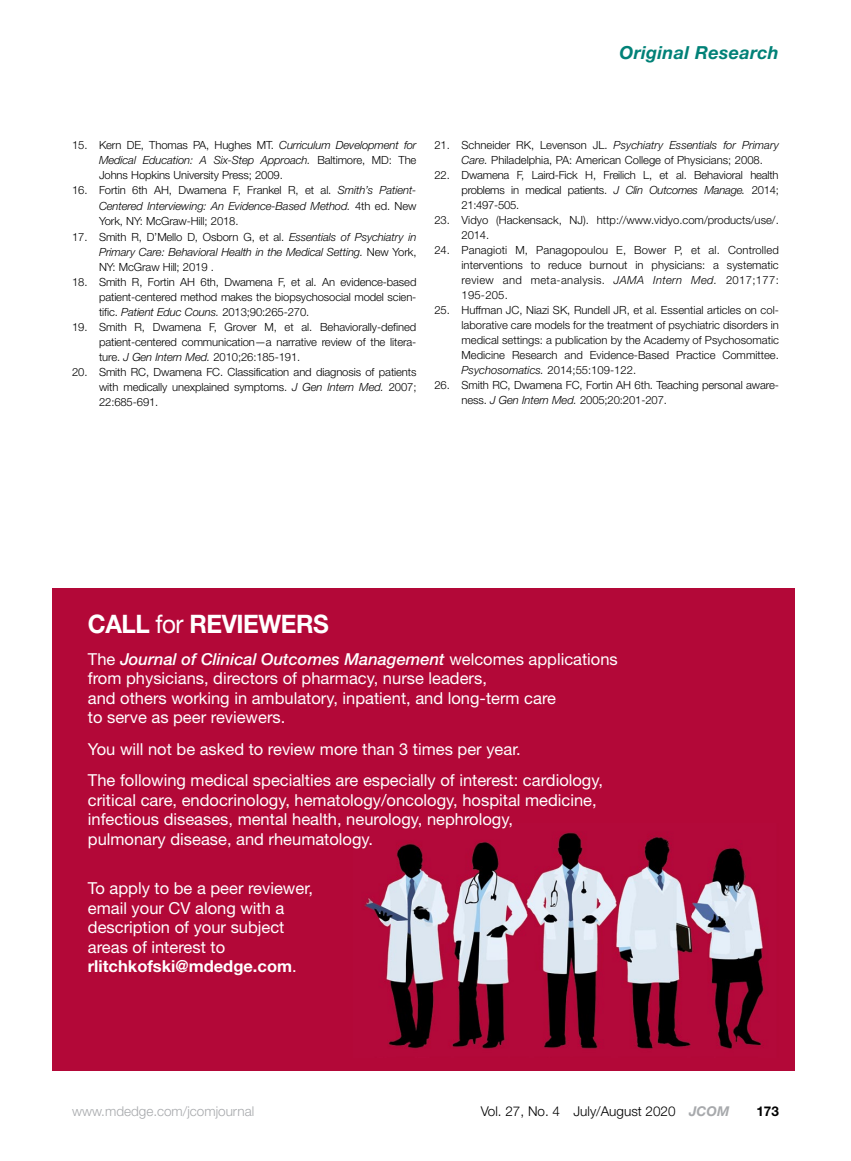
<style>
.page{position:relative;width:851px;height:1161px;background:#fff}
.page>*{position:absolute;margin:0;border:0;box-sizing:border-box;transform-origin:0 0}
.t1{font:700 25.5px "Helvetica Neue LT Std";letter-spacing:-.02em;color:#fff;scale:.95 1}
.t2{font:italic 700 18px "Helvetica Neue LT Std";letter-spacing:.02em;color:#008177}
.t3{font:16.5px/19.5px "Helvetica Neue LT Std";color:#fff}
.t4{font:300 13.5px "Helvetica Neue LT Std";color:#000}
.t5{font:300 13.5px "Helvetica Neue LT Std";color:#a7a9ac}
.t6{font:700 13.5px "Helvetica Neue LT Std";color:#000}
.reference{font:300 11.25px/15px "Helvetica Neue LT Std";letter-spacing:-.01em;color:#000;text-align:justify}
.reference-2{font:italic 300 11.25px/15px "Helvetica Neue LT Std";letter-spacing:-.01em;color:#000;text-align:justify}
.s1{font-style:italic}
.s2{font-style:normal}
.s3{font-weight:400}
.s4{font-weight:500;font-style:italic}
.s5{font-weight:700}
.s6{font-weight:700;font-style:italic;color:#a7a9ac}
</style>
<div class="page">
<div style="left:52px;top:588px;width:742px;height:483px;background:#b30838"></div>
<img style="left:364px;top:832px;width:400px;height:217px">
<h2 class="t2" style="left:619px;top:41px;width:161px">Original Research</h2>
<p class="reference" style="left:99px;top:137px;width:319px;text-indent:-27px">15. Kern DE, Thomas PA, Hughes MT. <span class="s1">Curriculum Development for Medical Education: A Six-Step Approach.</span> Baltimore, MD: The Johns Hopkins University Press; 2009.</p>
<p class="reference" style="left:99px;top:183px;width:319px;line-height:15.5px;text-indent:-27px">16. Fortin 6th AH, Dwamena F, Frankel R, et al. <span class="s1">Smith’s Patient-Centered Interviewing: An Evidence-Based Method.</span> 4th ed. New York, NY: McGraw-Hill; 2018.</p>
<p class="reference-2" style="left:99px;top:229px;width:319px;text-indent:-27px"><span class="s2">17. Smith R, D’Mello D, Osborn G, et al.</span> Essentials of Psychiatry in Primary Care: Behavioral Health in the Medical Setting. <span class="s2">New York, NY: McGraw Hill; 2019 .</span></p>
<p class="reference" style="left:99px;top:274px;width:319px;text-indent:-27px">18. Smith R, Fortin AH 6th, Dwamena F, et al. An evidence-based patient-centered method makes the biopsychosocial model scien&shy;tific. <span class="s1">Patient Educ Couns.</span> 2013;90:265-270.</p>
<p class="reference" style="left:99px;top:319px;width:319px;text-indent:-27px">19. Smith R, Dwamena F, Grover M, et al. Behaviorally-defined patient-centered communication—a narrative review of the litera&shy;ture. <span class="s1">J Gen Intern Med.</span> 2010;26:185-191.</p>
<p class="reference" style="left:99px;top:364px;width:319px;text-indent:-27px">20. Smith RC, Dwamena FC. Classification and diagnosis of patients with medically unexplained symptoms. <span class="s1">J Gen Intern Med.</span> 2007; 22:685-691.</p>
<p class="reference" style="left:461px;top:137px;width:319px;text-indent:-27px">21. Schneider RK, Levenson JL. <span class="s1">Psychiatry Essentials for Primary<br>Care.</span> Philadelphia, PA: American College of Physicians; 2008.</p>
<p class="reference" style="left:461px;top:167px;width:319px;text-indent:-27px">22. Dwamena F, Laird-Fick H, Freilich L, et al. Behavioral health problems in medical patients. <span class="s1">J Clin Outcomes Manage.</span> 2014; 21:497-505.</p>
<p class="reference" style="left:461px;top:212px;width:319px;text-indent:-27px">23. Vidyo (Hackensack, NJ). http://www.vidyo.com/products/use/.<br>2014.</p>
<p class="reference" style="left:461px;top:242px;width:319px;text-indent:-27px">24. Panagioti M, Panagopoulou E, Bower P, et al. Controlled interventions to reduce burnout in physicians: a systematic review and meta-analysis. <span class="s1">JAMA Intern Med.</span> 2017;177:<br>195-205.</p>
<p class="reference" style="left:461px;top:302px;width:319px;text-indent:-27px">25. Huffman JC, Niazi SK, Rundell JR, et al. Essential articles on col&shy;laborative care models for the treatment of psychiatric disorders in medical settings: a publication by the Academy of Psychosomatic Medicine Research and Evidence-Based Practice Committee.<br><span class="s1">Psychosomatics.</span> 2014;55:109-122.</p>
<p class="reference" style="left:461px;top:377px;width:319px;text-indent:-27px">26. Smith RC, Dwamena FC, Fortin AH 6th. Teaching personal aware&shy;ness. <span class="s1">J Gen Intern Med.</span> 2005;20:201-207.</p>
<p class="t1" style="left:88px;top:608px;width:255px">CALL <span class="s3">for</span> REVIEWERS</p>
<p class="t3" style="left:88px;top:649px;width:531px">The <span class="s4">Journal of Clinical Outcomes Management</span> welcomes applications from physicians, directors of pharmacy, nurse leaders,<br>and others working in ambulatory, inpatient, and long-term care<br>to serve as peer reviewers.</p>
<p class="t3" style="left:88px;top:739px;width:434px">You will not be asked to review more than 3 times per year.</p>
<p class="t3" style="left:88px;top:770px;width:516px">The following medical specialties are especially of interest: cardiology, critical care, endocrinology, hematology/oncology, hospital medicine, infectious diseases, mental health, neurology, nephrology,<br>pulmonary disease, and rheumatology.</p>
<p class="t3" style="left:88px;top:878px;width:226px">To apply to be a peer reviewer, email your CV along with a description of your subject areas of interest to <span class="s5">rlitchkofski@mdedge.com</span>.</p>
<p class="t5" style="left:72px;top:1103px;width:184px">www.mdedge.com/jcomjournal</p>
<p class="t4" style="left:480px;top:1103px;width:250px">Vol. 27, No. 4 July/August 2020 <span class="s6">JCOM</span></p>
<p class="t6" style="left:756px;top:1103px;width:24px">173</p>
</div>
